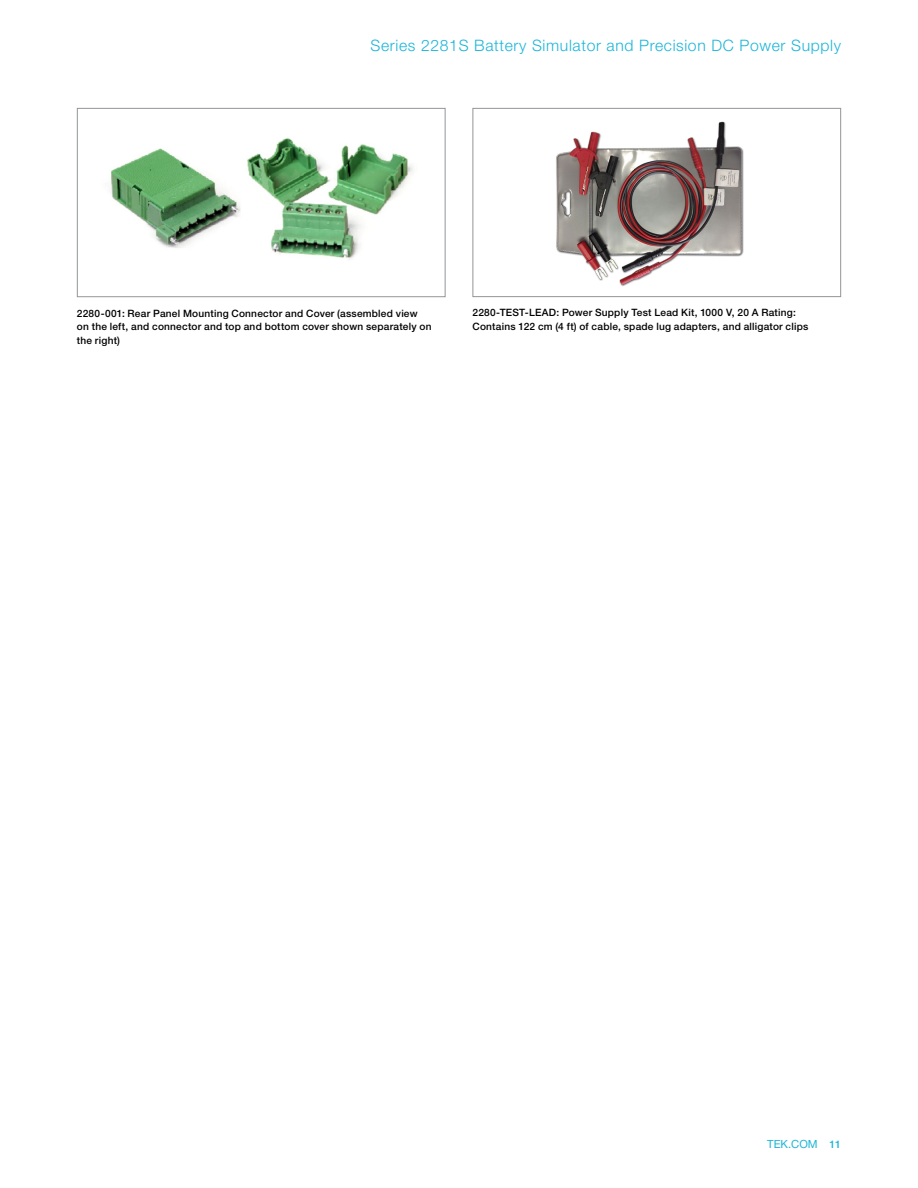
<style>
.page{position:relative;width:918px;height:1188px;background:#fff}
.page>*{position:absolute;margin:0;border:0;box-sizing:border-box;transform-origin:0 0}
.t1{font:300 15.75px "Helvetica Neue LT Std";letter-spacing:.04em;color:#1cb5d8}
.t2{font:11.25px "Helvetica Neue";color:#1cb5d8}
.t3{font:500 10.2px/13.5px "Helvetica Neue LT Std";letter-spacing:.02em;color:#000}
.s1{font-family:"Helvetica Neue LT Std";font-weight:500;font-size:10.5px}
</style>
<div class="page">
<img style="left:111px;top:137px;width:302px;height:122px">
<div style="left:77px;top:108px;width:369px;height:189px;border:1px solid #939598"></div>
<img style="left:556px;top:121px;width:188px;height:166px">
<div style="left:473px;top:108px;width:368px;height:189px;border:1px solid #939598"></div>
<h1 class="t1" style="left:371px;top:36px;width:472px">Series 2281S Battery Simulator and Precision DC Power Supply</h1>
<p class="t3" style="left:77px;top:306px;width:356px">2280-001: Rear Panel Mounting Connector and Cover (assembled view on the left, and connector and top and bottom cover shown separately on the right)</p>
<p class="t3" style="left:473px;top:306px;width:337px">2280-TEST-LEAD: Power Supply Test Lead Kit, 1000 V, 20 A Rating:<br>Contains 122 cm (4 ft) of cable, spade lug adapters, and alligator clips</p>
<p class="t2" style="left:767px;top:1138px;width:75px">TEK.COM <span class="s1">11</span></p>
</div>
